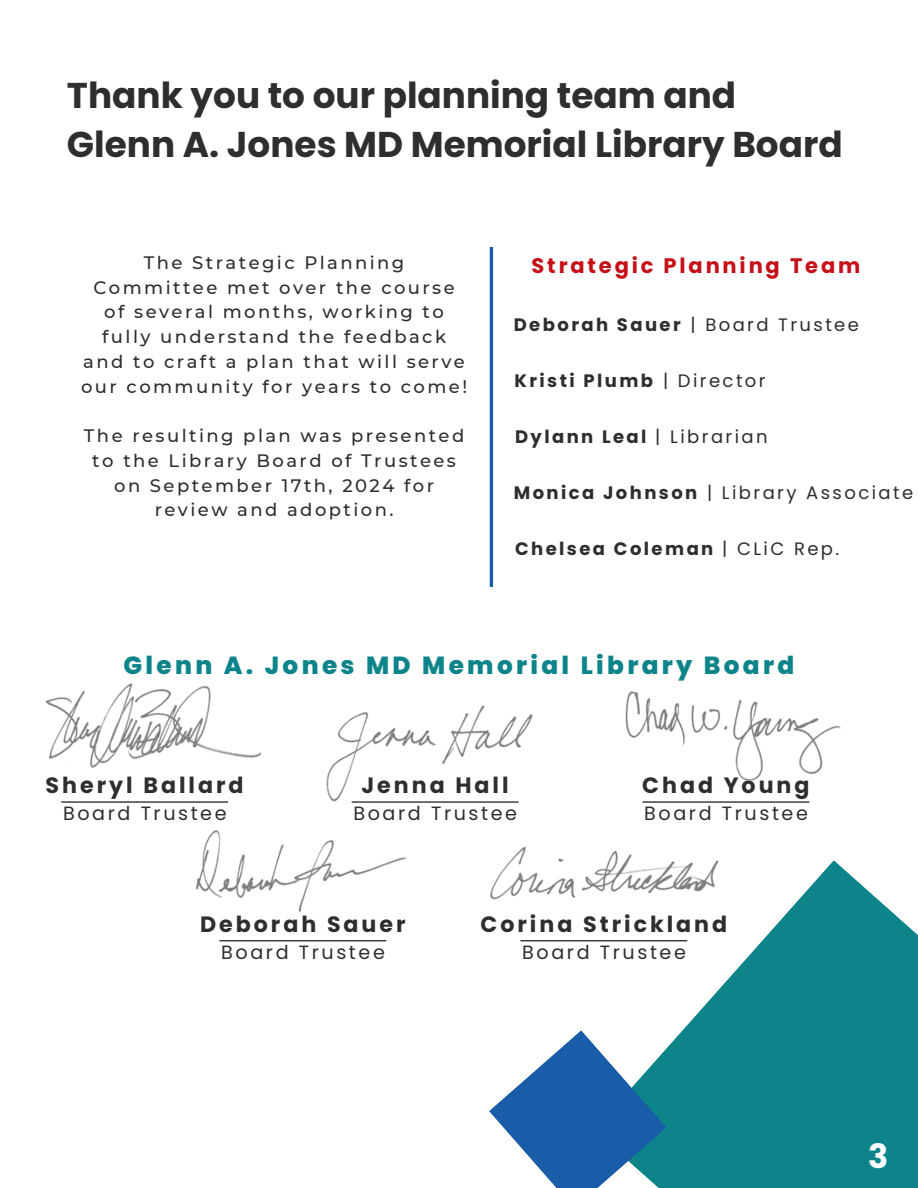
<style>
.page{position:relative;width:918px;height:1188px;background:#fff}
.page>*{position:absolute;margin:0;border:0;box-sizing:border-box;transform-origin:0 0}
.t1{font:700 35.85px/49.5px "Poppins";color:#2e2e2e}
.t2{font:700 33.45px "Poppins";color:#fff}
.t3{font:800 24.75px "Poppins";letter-spacing:.135em;color:#0c848a}
.t4{font:700 22.2px "Poppins";letter-spacing:.135em;color:#2e2e2e}
.t5{font:700 21px "Poppins";letter-spacing:.135em;color:#c60f17}
.t6{font:19.2px "Poppins";letter-spacing:.135em;color:#2e2e2e}
.t7{font:500 18px/24.8px "Montserrat";letter-spacing:.135em;color:#2e2e2e;text-align:center}
.t8{font:700 18px "Poppins";letter-spacing:.135em;color:#2e2e2e}
.t9{font:18px "Poppins";letter-spacing:.135em;color:#2e2e2e}
.s1{font-weight:700}
.s2{font-weight:400}
</style>
<div class="page">
<svg style="left:594px;top:860px;width:324px;height:328px;fill:#0c848a"></svg>
<svg style="left:489px;top:1030px;width:178px;height:158px"></svg>
<hr style="left:61px;top:801px;width:167px;height:2px;background:#000">
<hr style="left:643px;top:801px;width:166px;height:2px;background:#000">
<hr style="left:520px;top:940px;width:167px;height:1px;background:#000">
<hr style="left:219px;top:940px;width:167px;height:1px;background:#000">
<hr style="left:490px;top:247px;width:3px;height:340px;background:#195ca7">
<img style="left:625px;top:691px;width:216px;height:90px">
<img style="left:326px;top:705px;width:207px;height:98px">
<img style="left:45px;top:683px;width:216px;height:85px">
<img style="left:195px;top:830px;width:212px;height:83px">
<img style="left:490px;top:847px;width:234px;height:56px">
<p class="t1" style="left:67px;top:71px;width:777px">Thank you to our planning team and<br>Glenn A. Jones MD Memorial Library Board</p>
<p class="t7" style="left:81px;top:250px;width:388px">The Strategic Planning<br>Committee met over the course<br>of several months, working to fully understand the feedback and to craft a plan that will serve our community for years to come!</p>
<p class="t7" style="left:84px;top:423px;width:382px">The resulting plan was presented to the Library Board of Trustees on September 17th, 2024 for review and adoption.</p>
<h4 class="t5" style="left:532px;top:251px;width:330px">Strategic Planning Team</h4>
<p class="t9" style="left:514px;top:312px;width:347px"><span class="s1">Deborah Sauer</span> | Board Trustee</p>
<p class="t8" style="left:514px;top:368px;width:253px">Kristi Plumb <span class="s2">| Director</span></p>
<p class="t8" style="left:515px;top:424px;width:254px">Dylann Leal <span class="s2">| Librarian</span></p>
<p class="t9" style="left:514px;top:480px;width:401px"><span class="s1">Monica Johnson</span> | Library Associate</p>
<p class="t8" style="left:515px;top:536px;width:326px">Chelsea Coleman <span class="s2">| CLiC Rep.</span></p>
<h4 class="t3" style="left:124px;top:648px;width:672px">Glenn A. Jones MD Memorial Library Board</h4>
<h1 class="t4" style="left:46px;top:770px;width:200px">Sheryl Ballard</h1>
<h1 class="t6" style="left:63px;top:800px;width:165px">Board Trustee</h1>
<h5 class="t4" style="left:361px;top:770px;width:149px">Jenna Hall</h5>
<h5 class="t6" style="left:353px;top:800px;width:165px">Board Trustee</h5>
<h3 class="t4" style="left:642px;top:770px;width:169px">Chad Young</h3>
<p class="t6" style="left:644px;top:800px;width:165px">Board Trustee</p>
<p class="t4" style="left:200px;top:909px;width:207px">Deborah Sauer</p>
<p class="t6" style="left:221px;top:939px;width:165px">Board Trustee</p>
<p class="t4" style="left:480px;top:909px;width:248px">Corina Strickland</p>
<p class="t6" style="left:522px;top:939px;width:165px">Board Trustee</p>
<h4 class="t2" style="left:868px;top:1133px;width:22px">3</h4>
</div>
